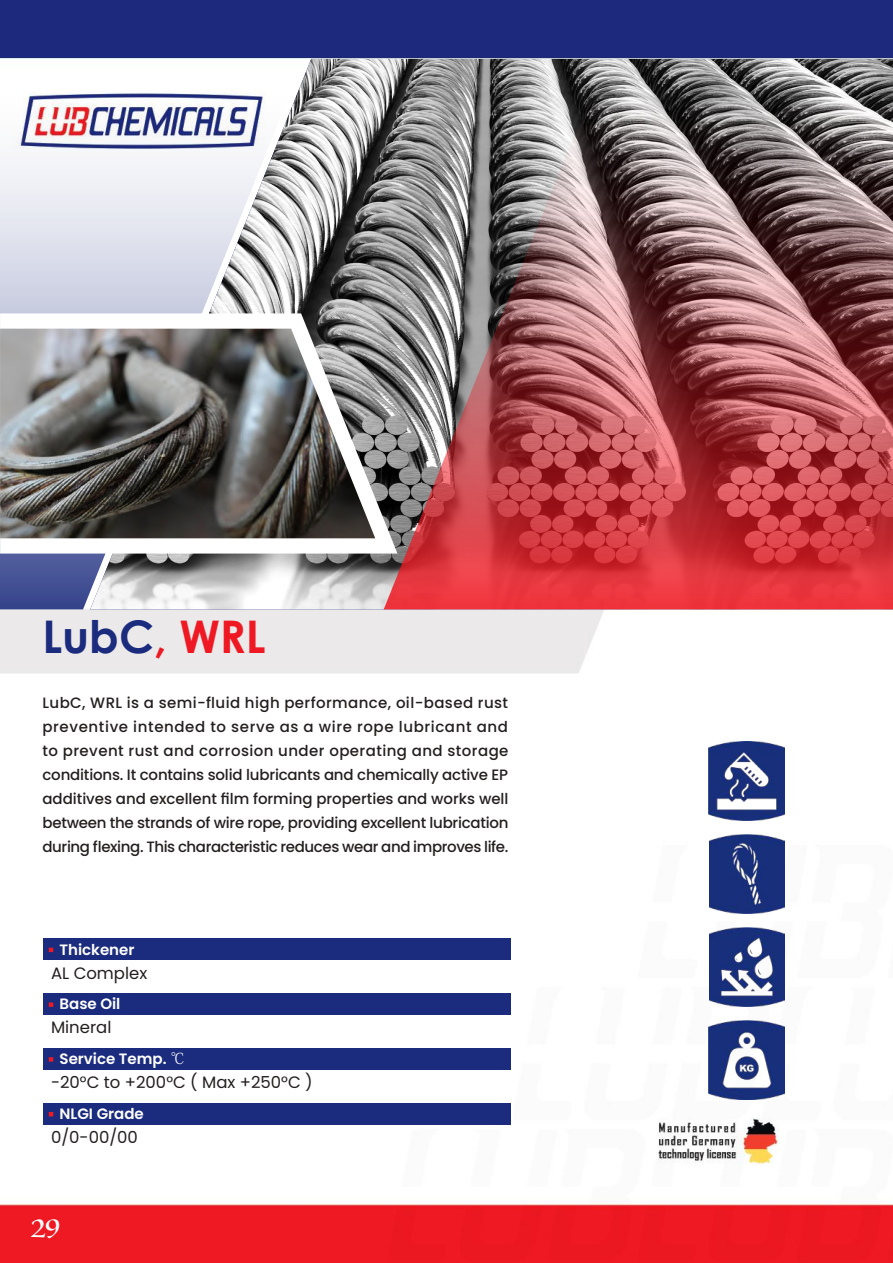
<style>
.page{position:relative;width:893px;height:1263px;background:#fff}
.page>*{position:absolute;margin:0;border:0;box-sizing:border-box;transform-origin:0 0}
.t1{font:700 45px "Century Gothic";color:#1b2b7d}
.t2{font:27px "Luminari";color:#fff}
.t3{font:16.5px "Poppins";color:#241f1f}
.t4{font:500 15px/24px "Poppins";letter-spacing:-.025em;color:#241f1f;text-align:justify}
.t5{font:600 15px "Poppins";color:#fff}
.s1{color:#ef1923}
.s2{font-family:"Koz Min Pr 6 N";font-weight:400}
</style>
<div class="page">
<img style="left:0;top:0;width:893px;height:1263px">
<svg style="left:0;top:59px;width:90px;height:550px"></svg>
<img style="left:90px;top:59px;width:294px;height:550px">
<svg style="left:0;top:313px;width:384px;height:241px"></svg>
<img style="left:0;top:329px;width:375px;height:209px">
<img style="left:709px;top:742px;width:76px;height:79px">
<img style="left:709px;top:835px;width:76px;height:79px">
<img style="left:709px;top:928px;width:76px;height:79px">
<img style="left:709px;top:1021px;width:76px;height:79px">
<div style="left:43px;top:939px;width:467px;height:21px;background:#1b2b7d"></div>
<svg style="left:49px;top:948px;width:4px;height:4px"></svg>
<div style="left:43px;top:993px;width:467px;height:21px;background:#1b2b7d"></div>
<svg style="left:49px;top:1002px;width:4px;height:5px"></svg>
<div style="left:43px;top:1048px;width:467px;height:21px;background:#1b2b7d"></div>
<svg style="left:49px;top:1057px;width:4px;height:5px"></svg>
<div style="left:43px;top:1103px;width:467px;height:21px;background:#1b2b7d"></div>
<svg style="left:49px;top:1112px;width:4px;height:4px"></svg>
<img style="left:384px;top:59px;width:509px;height:550px">
<h1 class="t1" style="left:43px;top:602px;width:225px">LubC<span class="s1">, WRL</span></h1>
<p class="t4" style="left:43px;top:691px;width:467px">LubC, WRL is a semi-fluid high performance, oil-based rust preventive intended to serve as a wire rope lubricant and to prevent rust and corrosion under operating and storage conditions It. contains solid lubricants and chemically active EP additives and excellent film forming properties and works well between the strands of wire rope, providing excellent lubrication during flexing. This characteristic reduces wear and improves life.</p>
<p class="t5" style="left:60px;top:940px;width:77px">Thickener</p>
<p class="t3" style="left:51px;top:963px;width:98px">AL Complex</p>
<p class="t5" style="left:60px;top:995px;width:62px">Base Oil</p>
<p class="t3" style="left:51px;top:1018px;width:62px">Mineral</p>
<p class="t5" style="left:60px;top:1050px;width:127px">Service Temp <span class="s2">°C</span>.</p>
<p class="t3" style="left:51px;top:1073px;width:263px">-20°C to +200°C ( Max +250°C (</p>
<p class="t5" style="left:60px;top:1105px;width:86px">NLGI Grade</p>
<p class="t3" style="left:51px;top:1127px;width:88px">0/0-00/00</p>
<h2 class="t2" style="left:31px;top:1204px;width:31px">29</h2>
</div>
